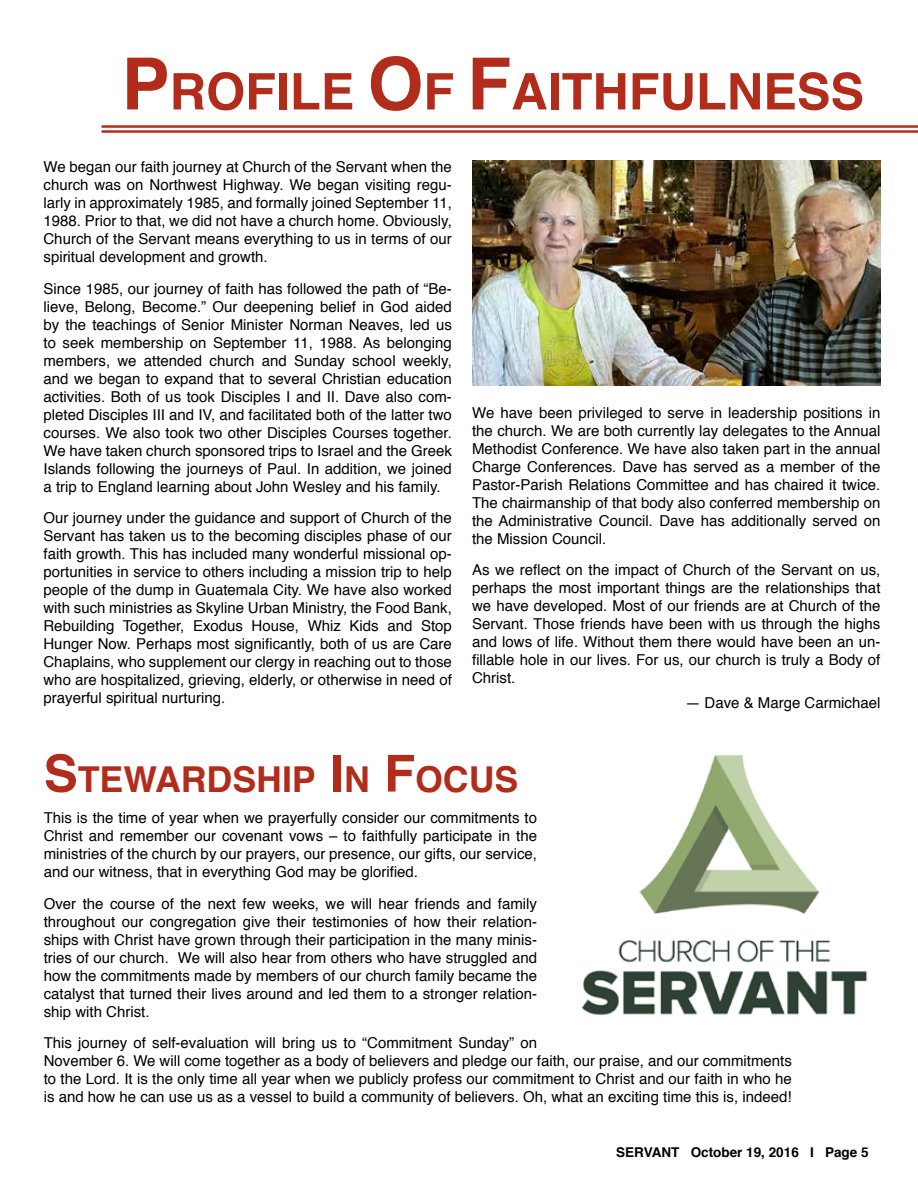
<style>
.page{position:relative;width:918px;height:1188px;background:#fff}
.page>*{position:absolute;margin:0;border:0;box-sizing:border-box;transform-origin:0 0}
.t1{font:700 50.4px "Helvetica";color:#b22c1b}
.t2{font:700 35.7px "Helvetica";color:#b22c1b}
.t3{font:15px/18px "Helvetica";color:#000;text-align:justify}
.t4{font:700 13.5px "Helvetica";color:#000}
.s1{font-size:72px}
.s2{font-size:51px}
</style>
<div class="page">
<hr style="left:102px;top:130px;width:816px;height:3px;background:#b22c1b">
<hr style="left:102px;top:125px;width:816px;height:3px;background:#b22c1b">
<img style="left:472px;top:161px;width:408px;height:224px">
<img style="left:582px;top:755px;width:286px;height:260px">
<h1 class="t1" style="left:122px;top:51px;width:744px"><span class="s1">P</span> ROFILE <span class="s1">O</span>F <span class="s1">F</span>AITHFULNESS</h1>
<p class="t3" style="left:44px;top:158px;width:410px">We began our faith journey at Church of the Servant when the church was on Northwest Highway. We began visiting regu&shy;larly in approximately 1985, and formally joined September 11, 1988. Prior to that, we did not have a church home. Obviously, Church of the Servant means everything to us in terms of our spiritual development and growth.</p>
<p class="t3" style="left:44px;top:280px;width:410px">Since 1985, our journey of faith has followed the path of “Be&shy;lieve, Belong, Become.” Our deepening belief in God aided by the teachings of Senior Minister Norman Neaves, led us to seek membership on September 11, 1988. As belonging members, we attended church and Sunday school weekly, and we began to expand that to several Christian education activities. Both of us took Disciples I and II. Dave also com&shy;pleted Disciples III and IV, and facilitated both of the latter two courses. We also took two other Disciples Courses together.<br>We have taken church sponsored trips to Israel and the Greek Islands following the journeys of Paul. In addition, we joined a trip to England learning about John Wesley and his family.</p>
<p class="t3" style="left:44px;top:509px;width:410px">Our journey under the guidance and support of Church of the Servant has taken us to the becoming disciples phase of our faith growth. This has included many wonderful missional op&shy;portunities in service to others including a mission trip to help people of the dump in Guatemala City. We have also worked with such ministries as Skyline Urban Ministry, the Food Bank, Rebuilding Together, Exodus House, Whiz Kids and Stop Hunger Now. Perhaps most significantly, both of us are Care Chaplains, who supplement our clergy in reaching out to those who are hospitalized, grieving, elderly, or otherwise in need of prayerful spiritual nurturing.</p>
<p class="t3" style="left:472px;top:404px;width:410px">We have been privileged to serve in leadership positions in the church. We are both currently lay delegates to the Annual Methodist Conference. We have also taken part in the annual Charge Conferences. Dave has served as a member of the Pastor-Parish Relations Committee and has chaired it twice.<br>The chairmanship of that body also conferred membership on the Administrative Council. Dave has additionally served on the Mission Council.</p>
<p class="t3" style="left:472px;top:561px;width:410px">As we reflect on the impact of Church of the Servant on us, perhaps the most important things are the relationships that we have developed. Most of our friends are at Church of the Servant. Those friends have been with us through the highs and lows of life. Without them there would have been an un&shy;fillable hole in our lives. For us, our church is truly a Body of Christ.</p>
<p class="t3" style="left:685px;top:694px;width:197px">— Dave &amp; Marge Carmichael</p>
<h2 class="t2" style="left:44px;top:750px;width:476px"><span class="s2">S</span>TEWARDSHIP <span class="s2">I</span> N <span class="s2">F</span>OCUS</h2>
<p class="t3" style="left:44px;top:809px;width:495px">This is the time of year when we prayerfully consider our commitments to Christ and remember our covenant vows – to faithfully participate in the ministries of the church by our prayers, our presence, our gifts, our service, and our witness, that in everything God may be glorified.</p>
<p class="t3" style="left:44px;top:895px;width:495px">Over the course of the next few weeks, we will hear friends and family throughout our congregation give their testimonies of how their relation&shy;ships with Christ have grown through their participation in the many minis&shy;tries of our church. We will also hear from others who have struggled and how the commitments made by members of our church family became the catalyst that turned their lives around and led them to a stronger relation&shy;ship with Christ.</p>
<p class="t3" style="left:44px;top:1034px;width:750px;text-align:left">This journey of self-evaluation will bring us to “Commitment Sunday” on<br>November 6. We will come together as a body of believers and pledge our faith, our praise, and our commitments to the Lord. It is the only time all year when we publicly profess our commitment to Christ and our faith in who he is and how he can use us as a vessel to build a community of believers. Oh, what an exciting time this is, indeed!</p>
<p class="t4" style="left:616px;top:1141px;width:254px">SERVANT October 19, 2016 I Page 5</p>
</div>
